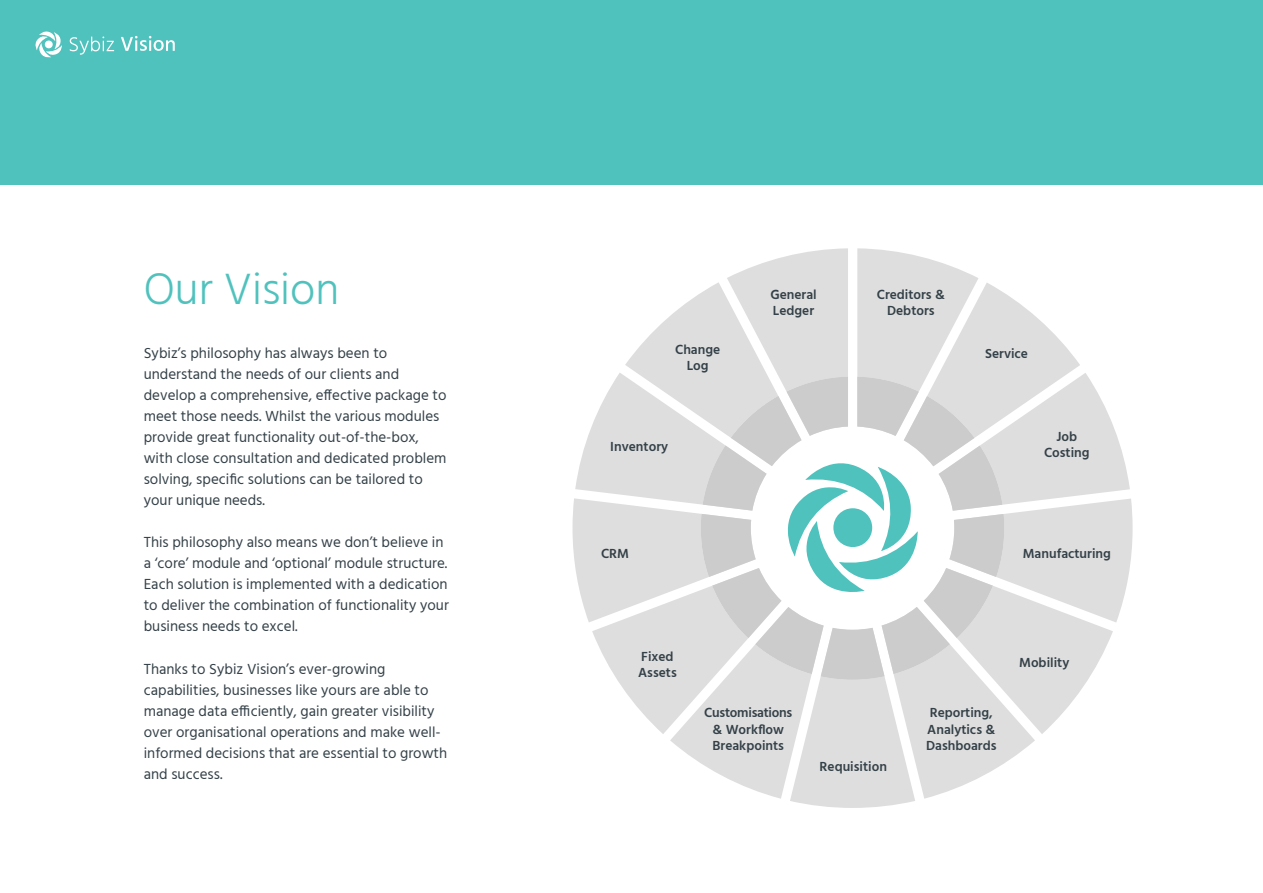
<style>
.page{position:relative;width:1263px;height:893px;background:#fff}
.page>*{position:absolute;margin:0;border:0;box-sizing:border-box;transform-origin:0 0}
.t1{font:300 45px "Hind";color:#50c2bd}
.t2{font:15px/21px "Hind";color:#344148}
.t3{font:600 13.5px/16.2px "Hind";color:#344148;text-align:center}
</style>
<div class="page">
<svg style="left:572px;top:248px;width:560px;height:560px"></svg>
<div style="left:833px;top:508px;width:39px;height:39px;background:#4fc2bd;border-radius:50%"></div>
<div style="left:0;top:0;width:1263px;height:185px;background:#50c2bd"></div>
<svg style="left:70px;top:37px;width:44px;height:18px"></svg>
<svg style="left:121px;top:36px;width:54px;height:15px"></svg>
<svg style="left:35px;top:31px;width:27px;height:27px"></svg>
<div style="left:45px;top:41px;width:8px;height:7px;background:#fff;border-radius:50%"></div>
<h1 class="t1" style="left:144px;top:259px;width:197px">Our Vision</h1>
<p class="t2" style="left:144px;top:344px;width:304px">Sybiz’s philosophy has always been to understand the needs of our clients and develop a comprehensive, effective package to meet those needs. Whilst the various modules provide great functionality out-of-the-box, with close consultation and dedicated problem solving, specific solutions can be tailored to your unique needs.</p>
<p class="t2" style="left:144px;top:533px;width:307px">This philosophy also means we don’t believe in a ‘core’ module and ‘optional’ module structure.<br>Each solution is implemented with a dedication to deliver the combination of functionality your business needs to excel.</p>
<p class="t2" style="left:144px;top:659px;width:305px">Thanks to Sybiz Vision’s ever-growing capabilities, businesses like yours are able to manage data efficiently, gain greater visibility over organisational operations and make well&shy;informed decisions that are essential to growth and success.</p>
<p class="t3" style="left:675px;top:341px;width:47px">Change<br>Log</p>
<p class="t3" style="left:610px;top:438px;width:59px">Inventory</p>
<p class="t3" style="left:601px;top:545px;width:30px">CRM</p>
<p class="t3" style="left:638px;top:648px;width:40px;text-align:left">Fixed<br>Assets</p>
<p class="t3" style="left:770px;top:286px;width:48px;text-align:left">General<br>Ledger</p>
<p class="t3" style="left:877px;top:286px;width:70px">Creditors &amp;<br>Debtors</p>
<p class="t3" style="left:985px;top:345px;width:44px">Service</p>
<p class="t3" style="left:1044px;top:428px;width:47px">Job<br>Costing</p>
<p class="t3" style="left:1023px;top:545px;width:90px">Manufacturing</p>
<p class="t3" style="left:1019px;top:654px;width:52px">Mobility</p>
<p class="t3" style="left:704px;top:705px;width:89px">Customisations &amp; Workflow<br>Breakpoints</p>
<p class="t3" style="left:819px;top:758px;width:69px">Requisition</p>
<p class="t3" style="left:926px;top:705px;width:72px;text-align:left">Reporting,<br>Analytics &amp;<br>Dashboards</p>
</div>
